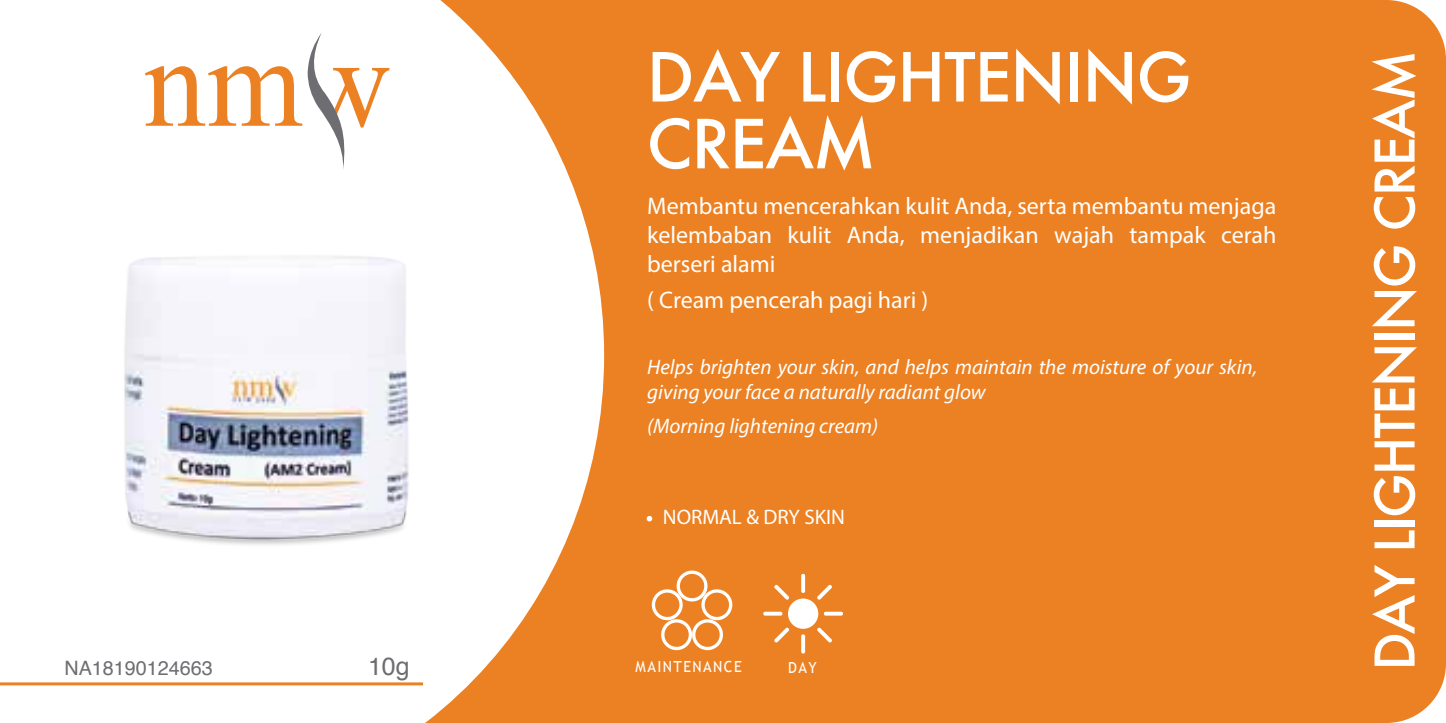
<style>
.page{position:relative;width:1446px;height:723px;background:#fff}
.page>*{position:absolute;margin:0;border:0;box-sizing:border-box;transform-origin:0 0}
.t1{font:500 65.7px/66.9px "Futura";letter-spacing:-.02em;color:#fff}
.t2{font:500 53.1px "Futura";letter-spacing:-.04em;color:#fff}
.t3{font:24.9px "Helvetica";color:#6e6e72}
.t4{font:24px/28.8px "Myriad Pro";color:#fff;text-align:justify}
.t5{font:italic 21px/25.2px "Myriad Pro";color:#fff}
.t6{font:21px "Myriad Pro";color:#fff}
.t7{font:19.8px "Helvetica";color:#6e6e72}
.t8{font:15.3px "Trebuchet MS";letter-spacing:.1em;color:#fff;scale:.95 1}
</style>
<div class="page">
<div style="left:604px;top:0;width:842px;height:723px;background:#ec8123"></div>
<svg style="left:302px;top:0;width:302px;height:723px"></svg>
<svg style="left:647px;top:516px;width:5px;height:5px"></svg>
<div style="left:788px;top:598px;width:30px;height:31px;background:#fff;border-radius:50%"></div>
<svg style="left:801px;top:574px;width:4px;height:19px"></svg>
<svg style="left:801px;top:634px;width:4px;height:19px"></svg>
<hr style="left:824px;top:612px;width:19px;height:3px;background:#fff;border-radius:2px">
<hr style="left:763px;top:612px;width:19px;height:3px;background:#fff;border-radius:2px">
<svg style="left:817px;top:585px;width:15px;height:15px"></svg>
<svg style="left:774px;top:627px;width:15px;height:16px"></svg>
<svg style="left:817px;top:627px;width:15px;height:16px"></svg>
<svg style="left:774px;top:585px;width:15px;height:15px"></svg>
<svg style="left:650px;top:569px;width:84px;height:81px"></svg>
<svg style="left:145px;top:66px;width:157px;height:60px"></svg>
<svg style="left:308px;top:33px;width:81px;height:96px"></svg>
<img style="left:0;top:129px;width:588px;height:566px">
<p class="t7" style="left:65px;top:653px;width:150px">NA18190124663</p>
<p class="t3" style="left:368px;top:647px;width:43px">10g</p>
<h1 class="t1" style="left:647px;top:43px;width:546px">DAY LIGHTENING<br>CREAM</h1>
<p class="t4" style="left:647px;top:192px;width:630px">Membantu mencerahkan kulit Anda, serta membantu menjaga kelembaban kulit Anda, menjadikan wajah tampak cerah berseri alami</p>
<p class="t4" style="left:647px;top:285px;width:282px">( Cream pencerah pagi hari )</p>
<p class="t5" style="left:647px;top:354px;width:611px">Helps brighten your skin, and helps maintain the moisture of your skin, giving your face a naturally radiant glow</p>
<p class="t5" style="left:647px;top:413px;width:232px">(Morning lightening cream)</p>
<p class="t6" style="left:663px;top:503px;width:184px">NORMAL &amp; DRY SKIN</p>
<p class="t8" style="left:636px;top:658px;width:113px">MAINTENANCE</p>
<p class="t8" style="left:788px;top:658px;width:32px">DAY</p>
<h2 class="t2" style="left:1358px;top:671px;width:622px;rotate:-90deg">DAY LIGHTENING CREAM</h2>
</div>
